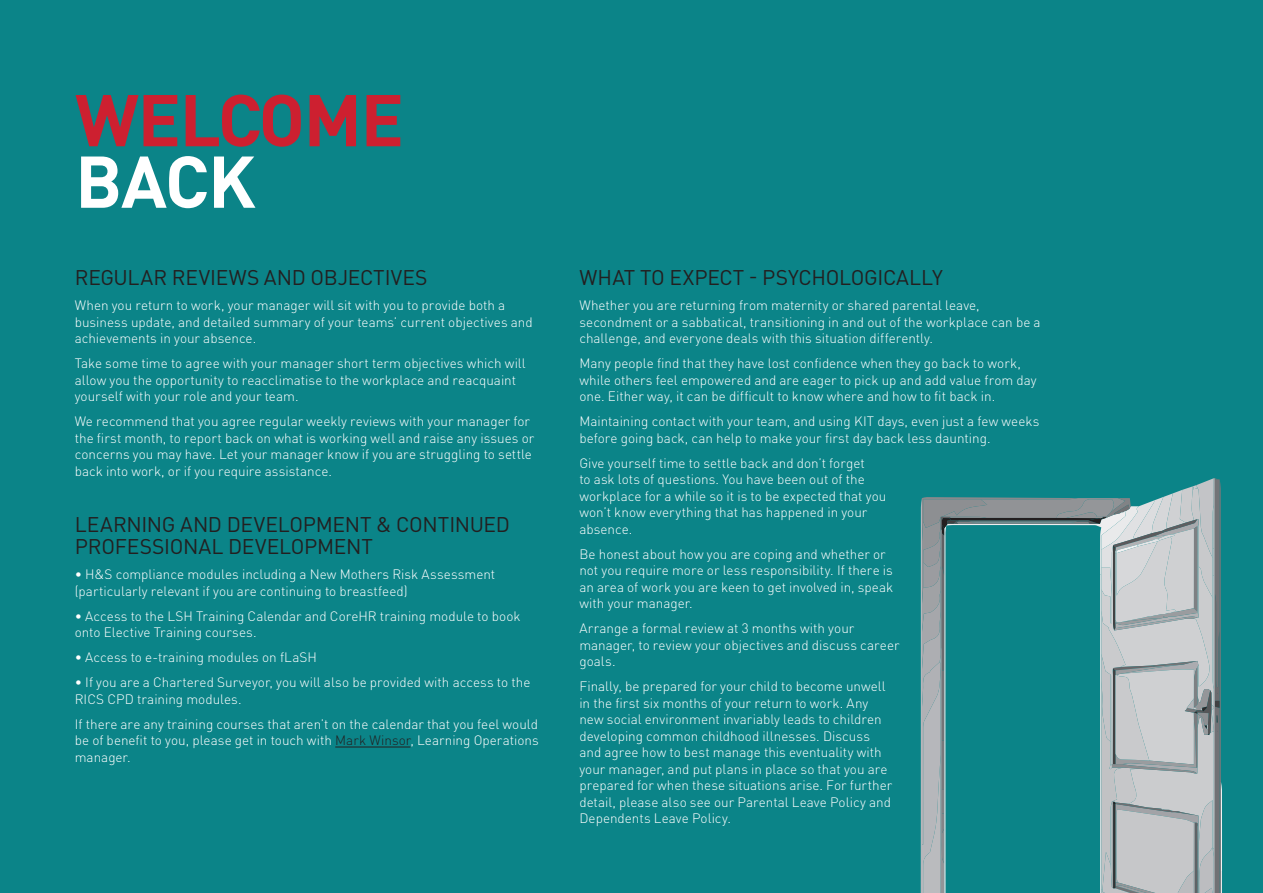
<style>
.page{position:relative;width:1263px;height:893px;background:#0b8488}
.page>*{position:absolute;margin:0;border:0;box-sizing:border-box;transform-origin:0 0}
.t1{font:700 72px "DIN Pro";letter-spacing:-.02em;color:#cd2030}
.t2{font:700 72px "DIN Pro";color:#fff}
.Bullet{font:21px/22.5px "DIN Pro";letter-spacing:-.01em;color:#231f20}
.Bodycopy{font:300 13.5px/16.5px "DIN Pro";color:#fff}
.s1{color:#231f20}
</style>
<div class="page">
<hr style="left:335px;top:747px;width:75px;height:1px;background:#231f20">
<svg style="left:921px;top:478px;width:301px;height:415px"></svg>
<p class="t1" style="left:75px;top:71px;width:330px">WELCOME</p>
<p class="t2" style="left:75px;top:133px;width:182px">BACK</p>
<p class="Bullet" style="left:75px;top:265px;width:354px">REGULAR REVIEWS AND OBJECTIVES</p>
<p class="Bodycopy" style="left:75px;top:296px;width:460px">When you return to work, your manager will sit with you to provide both a business update, and detailed summary of your teams’ current objectives and achievements in your absence.</p>
<p class="Bodycopy" style="left:75px;top:354px;width:452px">Take some time to agree with your manager short term objectives which will allow you the opportunity to reacclimatise to the workplace and reacquaint yourself with your role and your team.</p>
<p class="Bodycopy" style="left:75px;top:412px;width:461px">We recommend that you agree regular weekly reviews with your manager for the first month, to report back on what is working well and raise any issues or concerns you may have. Let your manager know if you are struggling to settle back into work, or if you require assistance.</p>
<p class="Bullet" style="left:75px;top:512px;width:437px">LEARNING AND DEVELOPMENT &amp; CONTINUED<br>PROFESSIONAL DEVELOPMENT</p>
<p class="Bodycopy" style="left:75px;top:565px;width:422px">• H&amp;S compliance modules including a New Mothers Risk Assessment (particularly relevant if you are continuing to breastfeed)</p>
<p class="Bodycopy" style="left:75px;top:607px;width:447px">• Access to the LSH Training Calendar and CoreHR training module to book onto Elective Training courses.</p>
<p class="Bodycopy" style="left:75px;top:648px;width:244px">• Access to e-training modules on fLaSH</p>
<p class="Bodycopy" style="left:75px;top:673px;width:457px">• If you are a Chartered Surveyor, you will also be provided with access to the<br>RICS CPD training modules.</p>
<p class="Bodycopy" style="left:75px;top:715px;width:466px;text-align:justify">If there are any training courses that aren’t on the calendar that you feel would be of benefit to you, please get in touch with <span class="s1">Mark Winsor</span>, Learning Operations manager.</p>
<p class="Bullet" style="left:579px;top:265px;width:365px">WHAT TO EXPECT - PSYCHOLOGICALLY</p>
<p class="Bodycopy" style="left:579px;top:296px;width:463px">Whether you are returning from maternity or shared parental leave, secondment or a sabbatical, transitioning in and out of the workplace can be a challenge, and everyone deals with this situation differently.</p>
<p class="Bodycopy" style="left:579px;top:354px;width:459px">Many people find that they have lost confidence when they go back to work, while others feel empowered and are eager to pick up and add value from day one. Either way, it can be difficult to know where and how to fit back in.</p>
<p class="Bodycopy" style="left:579px;top:412px;width:461px">Maintaining contact with your team, and using KIT days, even just a few weeks before going back, can help to make your first day back less daunting.</p>
<p class="Bodycopy" style="left:579px;top:454px;width:308px">Give yourself time to settle back and don’t forget<br>to ask lots of questions. You have been out of the workplace for a while so it is to be expected that you won’t know everything that has happened in your absence.</p>
<p class="Bodycopy" style="left:579px;top:545px;width:315px">Be honest about how you are coping and whether or not you require more or less responsibility. If there is an area of work you are keen to get involved in, speak with your manager.</p>
<p class="Bodycopy" style="left:579px;top:619px;width:322px">Arrange a formal review at 3 months with your manager, to review your objectives and discuss career goals.</p>
<p class="Bodycopy" style="left:579px;top:677px;width:314px">Finally, be prepared for your child to become unwell in the first six months of your return to work. Any new social environment invariably leads to children developing common childhood illnesses. Discuss and agree how to best manage this eventuality with your manager, and put plans in place so that you are prepared for when these situations arise. For further detail, please also see our Parental Leave Policy and Dependents Leave Policy.</p>
</div>
